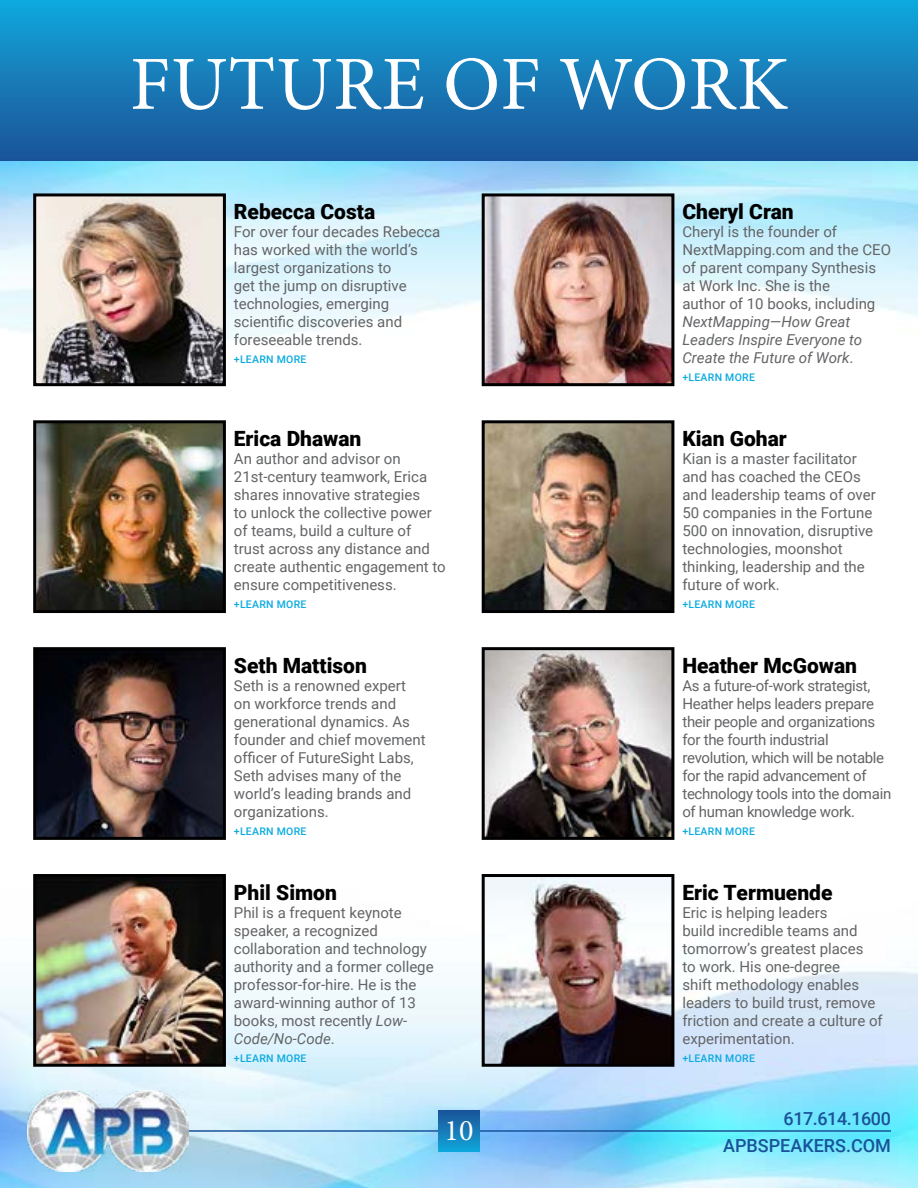
<style>
.page{position:relative;width:918px;height:1188px;background:#fff}
.page>*{position:absolute;margin:0;border:0;box-sizing:border-box;transform-origin:0 0}
.t1{font:76.5px "Minion Pro";letter-spacing:.01em;color:#fff}
.t2{font:30px "Minion Pro";color:#fff}
.t3{font:900 21px "Roboto";color:#000}
.t4{font:500 18px/27px "Roboto";color:#195399;text-align:right}
.t5{font:15px/18px "Roboto";color:#636466}
.t6{font:15px/18px "Roboto";letter-spacing:-.02em;color:#636466}
.t7{font:italic 15px/18px "Roboto";color:#636466}
.t8{font:500 10.5px "Roboto";letter-spacing:.025em;color:#0babe0}
.s1{font-style:italic}
.s2{font-style:normal}
</style>
<div class="page">
<img style="left:0;top:874px;width:918px;height:314px">
<img style="left:0;top:160px;width:918px;height:187px">
<div style="left:0;top:0;width:918px;height:160px;background:linear-gradient(to bottom,#10a8dc,#1c5397)"></div>
<hr style="left:169px;top:1130px;width:722px;height:2px;background:#195399">
<img style="left:27px;top:1090px;width:161px;height:82px">
<div style="left:438px;top:1111px;width:42px;height:40px;background:linear-gradient(to bottom,#1c5497,#11a2d7)"></div>
<img style="left:37px;top:197px;width:185px;height:185px">
<div style="left:33px;top:193px;width:193px;height:193px;border:3px solid #000"></div>
<img style="left:37px;top:424px;width:185px;height:185px">
<div style="left:33px;top:420px;width:193px;height:193px;border:3px solid #000"></div>
<img style="left:37px;top:651px;width:185px;height:185px">
<div style="left:33px;top:647px;width:193px;height:193px;border:3px solid #000"></div>
<img style="left:37px;top:878px;width:185px;height:185px">
<div style="left:33px;top:874px;width:193px;height:193px;border:3px solid #000"></div>
<img style="left:486px;top:197px;width:184px;height:185px">
<div style="left:482px;top:193px;width:192px;height:193px;border:3px solid #000"></div>
<img style="left:486px;top:424px;width:184px;height:185px">
<div style="left:482px;top:420px;width:192px;height:193px;border:3px solid #000"></div>
<img style="left:486px;top:651px;width:184px;height:185px">
<div style="left:482px;top:647px;width:192px;height:193px;border:3px solid #000"></div>
<img style="left:486px;top:878px;width:184px;height:185px">
<div style="left:482px;top:874px;width:192px;height:193px;border:3px solid #000"></div>
<h1 class="t1" style="left:130px;top:33px;width:660px">FUTURE OF WORK</h1>
<h3 class="t3" style="left:234px;top:197px;width:143px">Rebecca Costa</h3>
<p class="t5" style="left:234px;top:222px;width:208px">For over four decades Rebecca has worked with the world’s largest organizations to<br>get the jump on disruptive technologies, emerging scientific discoveries and foreseeable trends.</p>
<p class="t8" style="left:234px;top:352px;width:74px">+LEARN MORE</p>
<h3 class="t3" style="left:234px;top:424px;width:129px">Erica Dhawan</h3>
<p class="t5" style="left:234px;top:449px;width:213px">An author and advisor on<br>21st-century teamwork, Erica shares innovative strategies<br>to unlock the collective power of teams, build a culture of trust across any distance and create authentic engagement to ensure competitiveness.</p>
<p class="t8" style="left:234px;top:597px;width:74px">+LEARN MORE</p>
<h3 class="t3" style="left:234px;top:651px;width:134px">Seth Mattison</h3>
<p class="t5" style="left:234px;top:676px;width:193px">Seth is a renowned expert on workforce trends and generational dynamics. As founder and chief movement officer of FutureSight Labs,<br>Seth advises many of the world’s leading brands and organizations.</p>
<p class="t8" style="left:234px;top:824px;width:74px">+LEARN MORE</p>
<h3 class="t3" style="left:234px;top:878px;width:104px">Phil Simon</h3>
<p class="t5" style="left:234px;top:903px;width:201px">Phil is a frequent keynote speaker, a recognized collaboration and technology authority and a former college professor-for-hire. He is the award-winning author of 13 books, most recently <span class="s1">Low-<br>Code/No-Code</span>.</p>
<p class="t8" style="left:234px;top:1051px;width:74px">+LEARN MORE</p>
<h2 class="t2" style="left:444px;top:1111px;width:31px">10</h2>
<h3 class="t3" style="left:682px;top:197px;width:113px">Cheryl Cran</h3>
<p class="t5" style="left:682px;top:222px;width:210px">Cheryl is the founder of<br>NextMapping.com and the CEO of parent company Synthesis at Work Inc. She is the<br>author of 10 books, including</p>
<p class="t7" style="left:682px;top:312px;width:181px">NextMapping—How Great<br>Leaders Inspire Everyone to<br>Create the Future of Work<span class="s2">.</span></p>
<p class="t8" style="left:682px;top:370px;width:74px">+LEARN MORE</p>
<h3 class="t3" style="left:682px;top:424px;width:106px">Kian Gohar</h3>
<p class="t5" style="left:682px;top:449px;width:195px">Kian is a master facilitator and has coached the CEOs and leadership teams of over<br>50 companies in the Fortune<br>500 on innovation, disruptive technologies, moonshot thinking, leadership and the future of work.</p>
<p class="t8" style="left:682px;top:597px;width:74px">+LEARN MORE</p>
<h3 class="t3" style="left:682px;top:651px;width:176px">Heather McGowan</h3>
<p class="t6" style="left:682px;top:676px;width:210px">As a future-of-work strategist,<br>Heather helps leaders prepare their people and organizations for the fourth industrial revolution, which will be notable for the rapid advancement of technology tools into the domain of human knowledge work.</p>
<p class="t8" style="left:682px;top:824px;width:74px">+LEARN MORE</p>
<h3 class="t3" style="left:682px;top:878px;width:152px">Eric Termuende</h3>
<p class="t5" style="left:682px;top:903px;width:202px">Eric is helping leaders<br>build incredible teams and tomorrow’s greatest places<br>to work. His one-degree<br>shift methodology enables leaders to build trust, remove friction and create a culture of experimentation.</p>
<p class="t8" style="left:682px;top:1051px;width:74px">+LEARN MORE</p>
<p class="t4" style="left:723px;top:1104px;width:169px">617.614.1600<br>APBSPEAKERS.COM</p>
</div>
